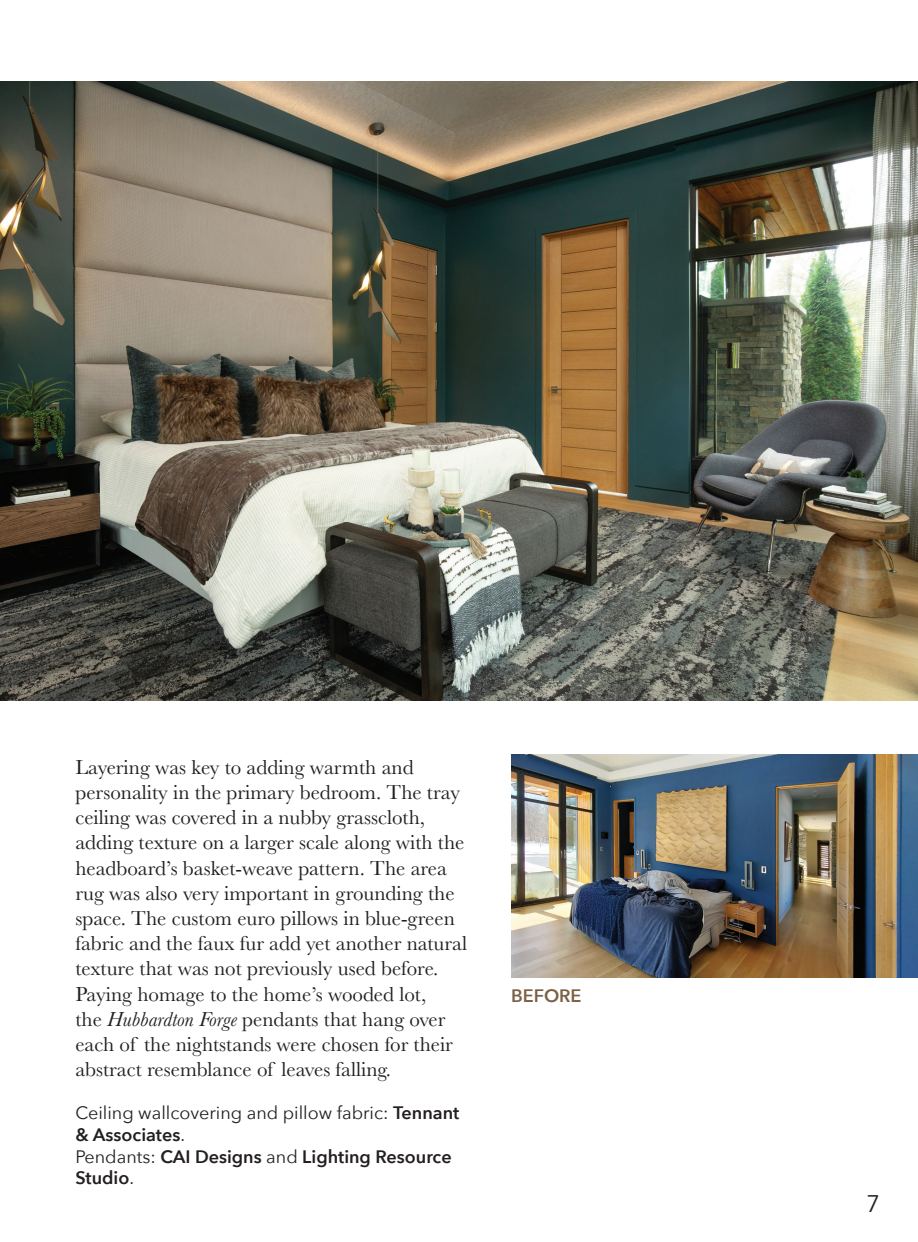
<style>
.page{position:relative;width:918px;height:1242px;background:#fff}
.page>*{position:absolute;margin:0;border:0;box-sizing:border-box;transform-origin:0 0}
.t1{font:24px "Avenir Next";color:#231f20}
.t2{font:21px/25.2px "Baskerville";color:#231f20}
.t3{font:600 18px/21.6px "Avenir Next";color:#231f20}
.t4{font:600 18px "Avenir Next";color:#7b6145}
.s1{font-style:italic}
.s2{font-weight:400}
</style>
<div class="page">
<img style="left:0;top:81px;width:918px;height:619px">
<img style="left:511px;top:755px;width:407px;height:223px">
<p class="t2" style="left:75px;top:755px;width:393px">Layering was key to adding warmth and personality in the primary bedroom. The tray ceiling was covered in a nubby grasscloth, adding texture on a larger scale along with the headboard’s basket-weave pattern. The area rug was also very important in grounding the space. The custom euro pillows in blue-green fabric and the faux fur add yet another natural texture that was not previously used before.<br>Paying homage to the home’s wooded lot,<br>the <span class="s1">Hubbardton Forge</span> pendants that hang over each of the nightstands were chosen for their abstract resemblance of leaves falling.</p>
<p class="t3" style="left:75px;top:1102px;width:385px"><span class="s2">Ceiling wallcovering and pillow fabric:</span> Tennant &amp; Associates<span class="s2">.<br>Pendants:</span> CAI Designs <span class="s2">and</span> Lighting Resource<br>Studio<span class="s2">.</span></p>
<p class="t4" style="left:511px;top:980px;width:72px">BEFORE</p>
<p class="t1" style="left:866px;top:1183px;width:15px">7</p>
</div>
